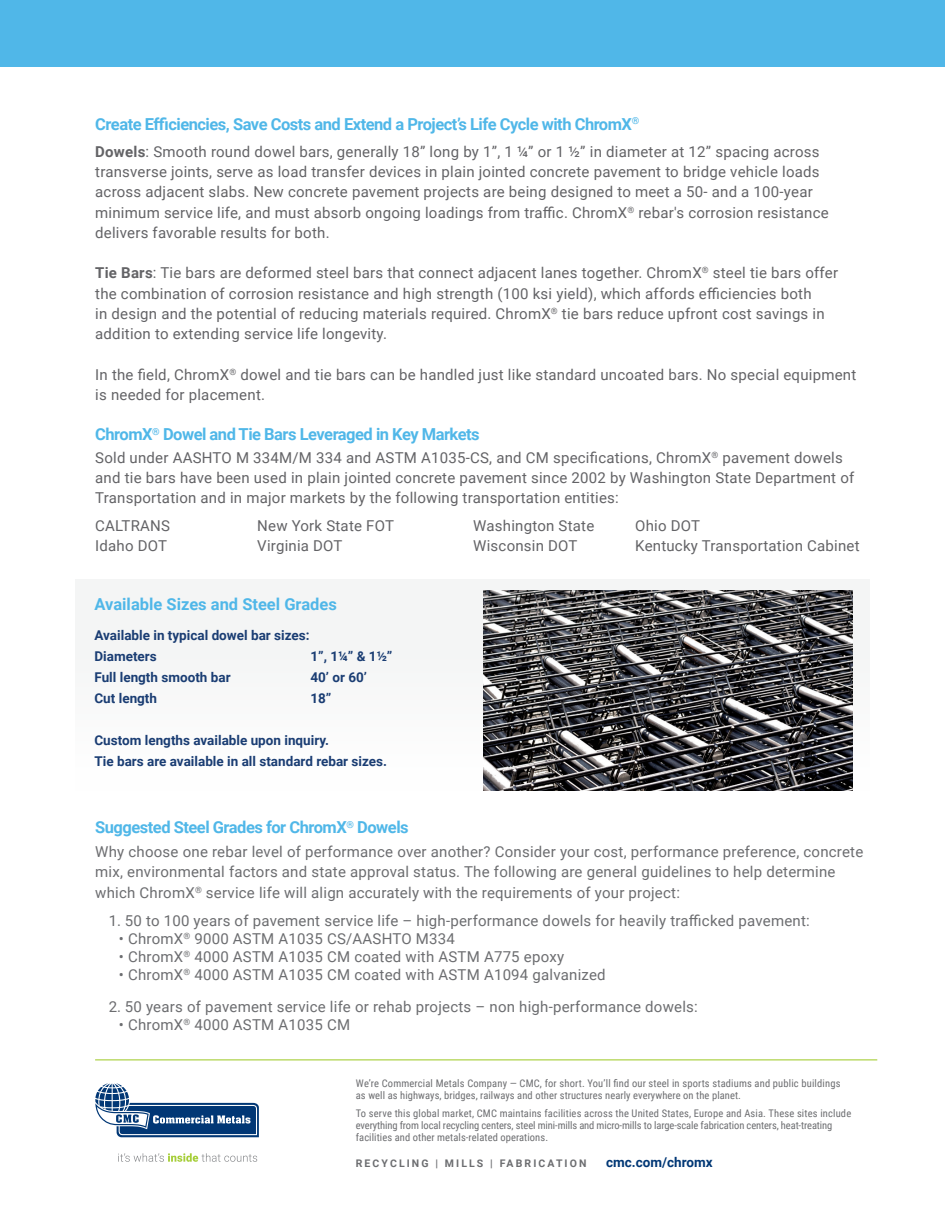
<style>
.page{position:relative;width:945px;height:1215px;background:#fff}
.page>*{position:absolute;margin:0;border:0;box-sizing:border-box;transform-origin:0 0}
.t1{font:700 16.5px "Roboto";letter-spacing:-.03em;color:#50b7e8}
.t2{font:700 16.5px "Roboto";color:#50b7e8}
.t3{font:15px/20.2px "Roboto";letter-spacing:.015em;color:#636366}
.t4{font:15px/20.2px "Roboto";letter-spacing:.015em;color:#6c6d70}
.t5{font:700 13.5px "Roboto";color:#1a3d73}
.t6{font:700 13.5px "Roboto";color:#013775}
.t7{font:10.5px/12px "Roboto Condensed";letter-spacing:.01em;color:#6c6d70}
.t8{font:700 10.5px "Roboto";letter-spacing:.2em;color:#6c6d70}
.s1{font-weight:700}
</style>
<div class="page">
<div style="left:75px;top:579px;width:795px;height:212px;background:#f4f5f5"></div>
<div style="left:0;top:0;width:945px;height:67px;background:#50b7e8"></div>
<svg style="left:95px;top:1083px;width:164px;height:54px"></svg>
<svg style="left:118px;top:1153px;width:139px;height:9px"></svg>
<hr style="left:95px;top:1059px;width:782px;height:1px;background:#a6ce39">
<img style="left:483px;top:591px;width:370px;height:200px">
<p class="t1" style="left:95px;top:112px;width:545px">Create Efficiencies, Save Costs and Extend a Project’s Life Cycle with ChromX<sup>®</sup></p>
<p class="t3" style="left:95px;top:141px;width:735px"><span class="s1">Dowels</span>: Smooth round dowel bars, generally 18” long by 1”, 1 ¼” or 1 ½” in diameter at 12” spacing across transverse joints, serve as load transfer devices in plain jointed concrete pavement to bridge vehicle loads across adjacent slabs. New concrete pavement projects are being designed to meet a 50- and a 100-year minimum service life, and must absorb ongoing loadings from traffic. ChromX<sup>®</sup> rebar's corrosion resistance delivers favorable results for both.</p>
<p class="t3" style="left:95px;top:262px;width:744px"><span class="s1">Tie Bars</span>: Tie bars are deformed steel bars that connect adjacent lanes together. ChromX<sup>®</sup> steel tie bars offer the combination of corrosion resistance and high strength (100 ksi yield), which affords efficiencies both<br>in design and the potential of reducing materials required. ChromX<sup>®</sup> tie bars reduce upfront cost savings in addition to extending service life longevity.</p>
<p class="t3" style="left:95px;top:364px;width:763px">In the field, ChromX<sup>®</sup> dowel and tie bars can be handled just like standard uncoated bars. No special equipment is needed for placement.</p>
<p class="t1" style="left:95px;top:423px;width:386px">ChromX<sup>®</sup> Dowel and Tie Bars Leveraged in Key Markets</p>
<p class="t3" style="left:95px;top:447px;width:761px">Sold under AASHTO M 334M/M 334 and ASTM A1035-CS, and CM specifications, ChromX<sup>®</sup> pavement dowels and tie bars have been used in plain jointed concrete pavement since 2002 by Washington State Department of<br>Transportation and in major markets by the following transportation entities:</p>
<p class="t3" style="left:95px;top:515px;width:76px">CALTRANS</p>
<p class="t3" style="left:257px;top:515px;width:138px">New York State FOT</p>
<p class="t3" style="left:473px;top:515px;width:123px">Washington State</p>
<p class="t3" style="left:635px;top:515px;width:66px">Ohio DOT</p>
<p class="t3" style="left:95px;top:535px;width:73px">Idaho DOT</p>
<p class="t3" style="left:257px;top:535px;width:87px">Virginia DOT</p>
<p class="t3" style="left:473px;top:535px;width:106px">Wisconsin DOT</p>
<p class="t3" style="left:635px;top:535px;width:226px">Kentucky Transportation Cabinet</p>
<p class="t2" style="left:94px;top:593px;width:244px">Available Sizes and Steel Grades</p>
<p class="t5" style="left:94px;top:626px;width:217px">Available in typical dowel bar sizes:</p>
<p class="t5" style="left:94px;top:647px;width:64px">Diameters</p>
<p class="t5" style="left:310px;top:647px;width:84px">1”, 1¼” &amp; 1½”</p>
<p class="t5" style="left:94px;top:668px;width:138px">Full length smooth bar</p>
<p class="t5" style="left:310px;top:668px;width:58px">40’ or 60’</p>
<p class="t5" style="left:94px;top:689px;width:64px">Cut length</p>
<p class="t5" style="left:310px;top:689px;width:23px">18”</p>
<p class="t5" style="left:94px;top:731px;width:236px">Custom lengths available upon inquiry.</p>
<p class="t5" style="left:94px;top:752px;width:294px">Tie bars are available in all standard rebar sizes.</p>
<p class="t1" style="left:95px;top:816px;width:315px">Suggested Steel Grades for ChromX<sup>®</sup> Dowels</p>
<p class="t4" style="left:95px;top:841px;width:770px">Why choose one rebar level of performance over another? Consider your cost, performance preference, concrete mix, environmental factors and state approval status. The following are general guidelines to help determine which ChromX<sup>®</sup> service life will align accurately with the requirements of your project:</p>
<p class="t4" style="left:109px;top:910px;width:703px">1. 50 to 100 years of pavement service life – high-performance dowels for heavily trafficked pavement:</p>
<p class="t4" style="left:119px;top:928px;width:338px">• ChromX<sup>®</sup> 9000 ASTM A1035 CS/AASHTO M334</p>
<p class="t4" style="left:119px;top:946px;width:447px">• ChromX<sup>®</sup> 4000 ASTM A1035 CM coated with ASTM A775 epoxy</p>
<p class="t4" style="left:119px;top:964px;width:488px">• ChromX<sup>®</sup> 4000 ASTM A1035 CM coated with ASTM A1094 galvanized</p>
<p class="t4" style="left:109px;top:996px;width:591px">2. 50 years of pavement service life or rehab projects – non high-performance dowels:</p>
<p class="t4" style="left:119px;top:1014px;width:233px">• ChromX<sup>®</sup> 4000 ASTM A1035 CM</p>
<p class="t7" style="left:356px;top:1077px;width:486px">We’re Commercial Metals Company — CMC, for short. You’ll find our steel in sports stadiums and public buildings as well as highways, bridges, railways and other structures nearly everywhere on the planet.</p>
<p class="t7" style="left:356px;top:1107px;width:497px">To serve this global market, CMC maintains facilities across the United States, Europe and Asia. These sites include everything from local recycling centers, steel mini-mills and micro-mills to large-scale fabrication centers, heat-treating facilities and other metals-related operations.</p>
<p class="t8" style="left:356px;top:1155px;width:232px">RECYCLING | MILLS | FABRICATION</p>
<p class="t6" style="left:606px;top:1152px;width:108px">cmc.com/chromx</p>
</div>
